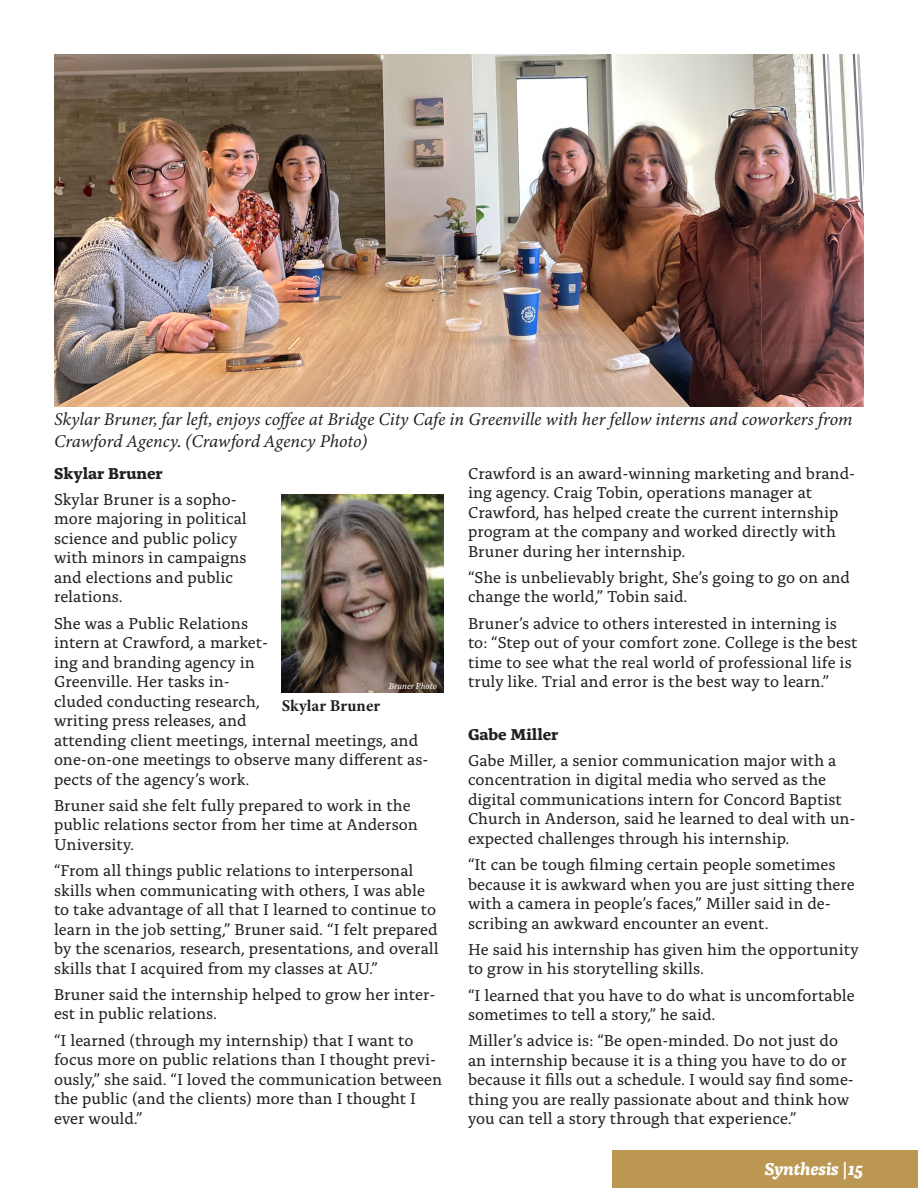
<style>
.page{position:relative;width:918px;height:1188px;background:#fff}
.page>*{position:absolute;margin:0;border:0;box-sizing:border-box;transform-origin:0 0}
.t1{font:italic 18px/21.6px "Minion Variable Concept";color:#231f20}
.t2{font:italic 700 18px "Alda OTCEV";letter-spacing:-.005em;color:#fff}
.Synthesis_Style{font:16.5px/19.5px "Alda OTCEV";color:#231f20}
.Synthesis_Style-2{font:700 16.5px "Alda OTCEV";color:#231f20}
.t3{font:16.5px "Minion Variable Concept";letter-spacing:.005em;color:#231f20}
.t4{font:italic 9px "Alda OTCEV";color:#fff}
</style>
<div class="page">
<div style="left:613px;top:1151px;width:305px;height:37px;background:#bb9752"></div>
<img style="left:54px;top:54px;width:810px;height:352px">
<img style="left:282px;top:495px;width:162px;height:197px">
<p class="t1" style="left:54px;top:409px;width:800px">Skylar Bruner, far left, enjoys coffee at Bridge City Cafe in Greenville with her fellow interns and coworkers from<br>Crawford Agency. (Crawford Agency Photo)</p>
<p class="Synthesis_Style-2" style="left:54px;top:460px;width:110px">Skylar Bruner</p>
<p class="Synthesis_Style" style="left:54px;top:488px;width:194px">Skylar Bruner is a sopho&shy;more majoring in political science and public policy with minors in campaigns and elections and public relations.</p>
<p class="Synthesis_Style" style="left:54px;top:612px;width:376px">She was a Public Relations<br>intern at Crawford, a market-<br>ing and branding agency in<br>Greenville. Her tasks in-<br>cluded conducting research,<br>writing press releases, and<br>attending client meetings, internal meetings, and one-on-one meetings to observe many different as&shy;pects of the agency’s work.</p>
<p class="Synthesis_Style" style="left:54px;top:794px;width:365px">Bruner said she felt fully prepared to work in the public relations sector from her time at Anderson<br>University.</p>
<p class="Synthesis_Style" style="left:54px;top:860px;width:386px">“From all things public relations to interpersonal skills when communicating with others, I was able to take advantage of all that I learned to continue to learn in the job setting,” Bruner said. “I felt prepared by the scenarios, research, presentations, and overall skills that I acquired from my classes at AU.”</p>
<p class="Synthesis_Style" style="left:54px;top:983px;width:383px">Bruner said the internship helped to grow her inter&shy;est in public relations.</p>
<p class="Synthesis_Style" style="left:54px;top:1029px;width:390px">“I learned (through my internship) that I want to focus more on public relations than I thought previ&shy;ously,” she said. “I loved the communication between the public (and the clients) more than I thought I ever would.”</p>
<p class="t4" style="left:389px;top:679px;width:50px">Bruner Photo</p>
<p class="t3" style="left:282px;top:694px;width:100px">Skylar Bruner</p>
<p class="Synthesis_Style" style="left:468px;top:462px;width:389px">Crawford is an award-winning marketing and brand&shy;ing agency. Craig Tobin, operations manager at Crawford, has helped create the current internship program at the company and worked directly with Bruner during her internship.</p>
<p class="Synthesis_Style" style="left:468px;top:566px;width:384px">“She is unbelievably bright, She’s going to go on and change the world,” Tobin said.</p>
<p class="Synthesis_Style" style="left:468px;top:612px;width:391px">Bruner’s advice to others interested in interning is to: “Step out of your comfort zone. College is the best time to see what the real world of professional life is truly like. Trial and error is the best way to learn.”</p>
<p class="Synthesis_Style-2" style="left:468px;top:721px;width:92px">Gabe Miller</p>
<p class="Synthesis_Style" style="left:468px;top:749px;width:389px">Gabe Miller, a senior communication major with a concentration in digital media who served as the digital communications intern for Concord Baptist Church in Anderson, said he learned to deal with un&shy;expected challenges through his internship.</p>
<p class="Synthesis_Style" style="left:468px;top:854px;width:388px">“It can be tough filming certain people sometimes because it is awkward when you are just sitting there with a camera in people’s faces,” Miller said in de&shy;scribing an awkward encounter an event.</p>
<p class="Synthesis_Style" style="left:468px;top:938px;width:392px">He said his internship has given him the opportunity to grow in his storytelling skills.</p>
<p class="Synthesis_Style" style="left:468px;top:984px;width:388px">“I learned that you have to do what is uncomfortable sometimes to tell a story,” he said.</p>
<p class="Synthesis_Style" style="left:468px;top:1030px;width:387px">Miller’s advice is: “Be open-minded. Do not just do an internship because it is a thing you have to do or because it fills out a schedule. I would say find some&shy;thing you are really passionate about and think how you can tell a story through that experience.”</p>
<p class="t2" style="left:764px;top:1155px;width:100px">Synthesis |15</p>
</div>
